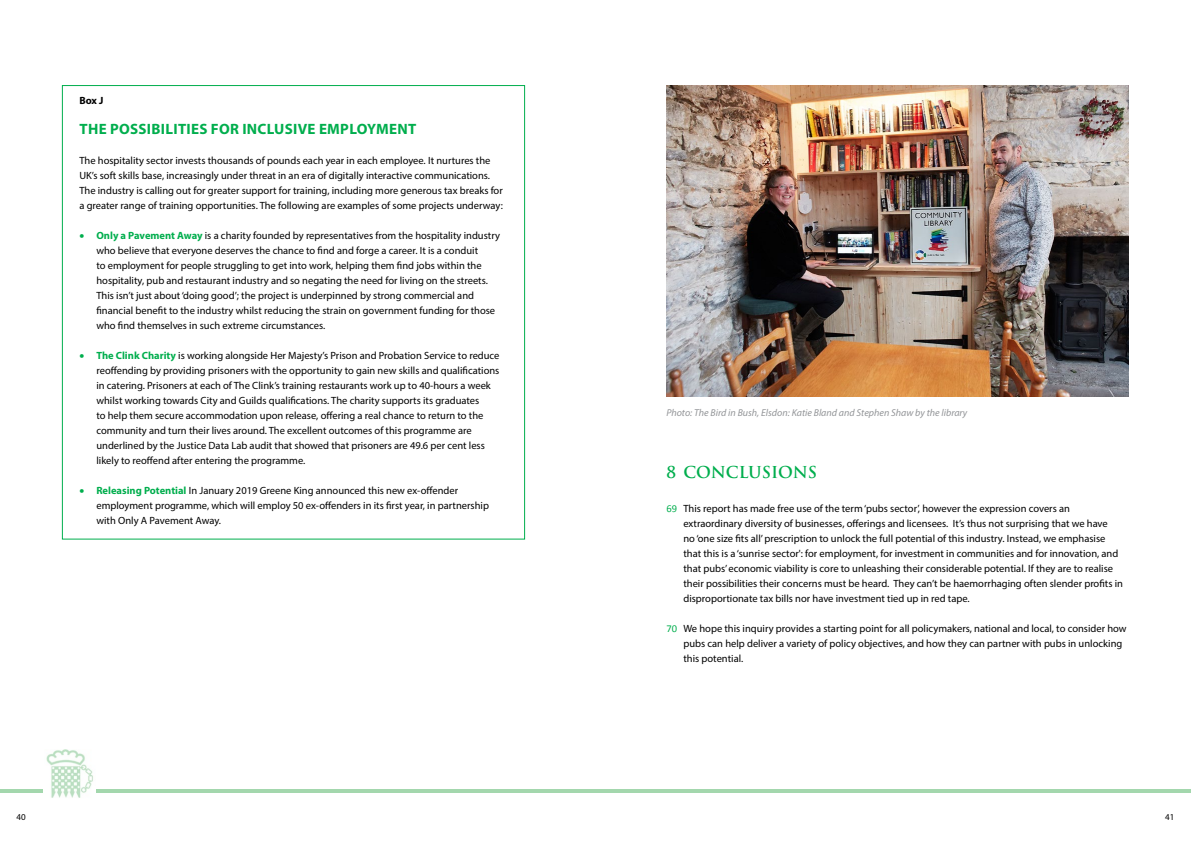
<style>
.page{position:relative;width:1191px;height:842px;background:#fff}
.page>*{position:absolute;margin:0;border:0;box-sizing:border-box;transform-origin:0 0}
.t1{font:700 16px "Trajan Pro";letter-spacing:-.005em;color:#00ae4d}
.t2{font:700 15px "Myriad Pro";letter-spacing:.02em;color:#00ae4d}
.t3{font:10.5px/15px "Myriad Pro";color:#000}
.t4{font:700 10.5px "Myriad Pro";color:#000}
.t5{font:italic 10px "Myriad Pro";color:#939598}
.t6{font:9px "Myriad Pro";color:#000}
.s1{color:#00ae4d}
.s2{font-weight:700;color:#00ae4d}
.s3{font-family:"Calibri";color:#00ae4d}
</style>
<div class="page">
<hr style="left:0;top:789px;width:43px;height:3px;background:#7cc68a">
<hr style="left:96px;top:789px;width:1095px;height:3px;background:#7cc68a">
<img style="left:46px;top:750px;width:47px;height:48px">
<img style="left:666px;top:85px;width:462px;height:312px">
<p class="t4" style="left:79px;top:94px;width:26px">Box J</p>
<h2 class="t2" style="left:80px;top:119px;width:338px">THE POSSIBILITIES FOR INCLUSIVE EMPLOYMENT</h2>
<p class="t3" style="left:79px;top:153px;width:425px">The hospitality sector invests thousands of pounds each year in each employee. It nurtures the UK’s soft skills base, increasingly under threat in an era of digitally interactive communications.<br>The industry is calling out for greater support for training, including more generous tax breaks for a greater range of training opportunities. The following are examples of some projects underway:</p>
<p class="t3" style="left:96px;top:228px;width:405px;text-indent:-17px"><span class="s1">∑</span> <span class="s2">Only a Pavement Away</span> is a charity founded by representatives from the hospitality industry who believe that everyone deserves the chance to find and forge a career. It is a conduit<br>to employment for people struggling to get into work, helping them find jobs within the hospitality, pub and restaurant industry and so negating the need for living on the streets.<br>This isn’t just about ‘doing good’; the project is underpinned by strong commercial and financial benefit to the industry whilst reducing the strain on government funding for those who find themselves in such extreme circumstances.</p>
<p class="t3" style="left:96px;top:348px;width:404px;text-indent:-17px"><span class="s1">∑</span> <span class="s2">The Clink Charity</span> is working alongside Her Majesty’s Prison and Probation Service to reduce reoffending by providing prisoners with the opportunity to gain new skills and qualifications in catering. Prisoners at each of The Clink’s training restaurants work up to 40-hours a week whilst working towards City and Guilds qualifications. The charity supports its graduates<br>to help them secure accommodation upon release, offering a real chance to return to the community and turn their lives around. The excellent outcomes of this programme are underlined by the Justice Data Lab audit that showed that prisoners are 49.6 per cent less likely to reoffend after entering the programme.</p>
<p class="t3" style="left:96px;top:483px;width:394px;text-indent:-17px"><span class="s1">∑</span> <span class="s2">Releasing Potential</span> In January 2019 Greene King announced this new ex-offender employment programme, which will employ 50 ex-offenders in its first year, in partnership with Only A Pavement Away.</p>
<p class="t5" style="left:666px;top:406px;width:302px">Photo: The Bird in Bush, Elsdon: Katie Bland and Stephen Shaw by the library</p>
<h1 class="t1" style="left:666px;top:462px;width:152px">8 CONCLUSIONS</h1>
<p class="t3" style="left:683px;top:501px;width:441px;text-indent:-17px"><span class="s3">69</span> This report has made free use of the term ‘pubs sector’, however the expression covers an extraordinary diversity of businesses, offerings and licensees. It’s thus not surprising that we have<br>no ‘one size fits all’ prescription to unlock the full potential of this industry. Instead, we emphasise that this is a ‘sunrise sector': for employment, for investment in communities and for innovation, and that pubs’ economic viability is core to unleashing their considerable potential. If they are to realise their possibilities their concerns must be heard. They can’t be haemorrhaging often slender profits in disproportionate tax bills nor have investment tied up in red tape.</p>
<p class="t3" style="left:683px;top:621px;width:445px;text-indent:-17px"><span class="s3">70</span> We hope this inquiry provides a starting point for all policymakers, national and local, to consider how pubs can help deliver a variety of policy objectives, and how they can partner with pubs in unlocking this potential.</p>
<p class="t6" style="left:17px;top:811px;width:11px">40</p>
<p class="t6" style="left:1165px;top:811px;width:11px">41</p>
</div>
